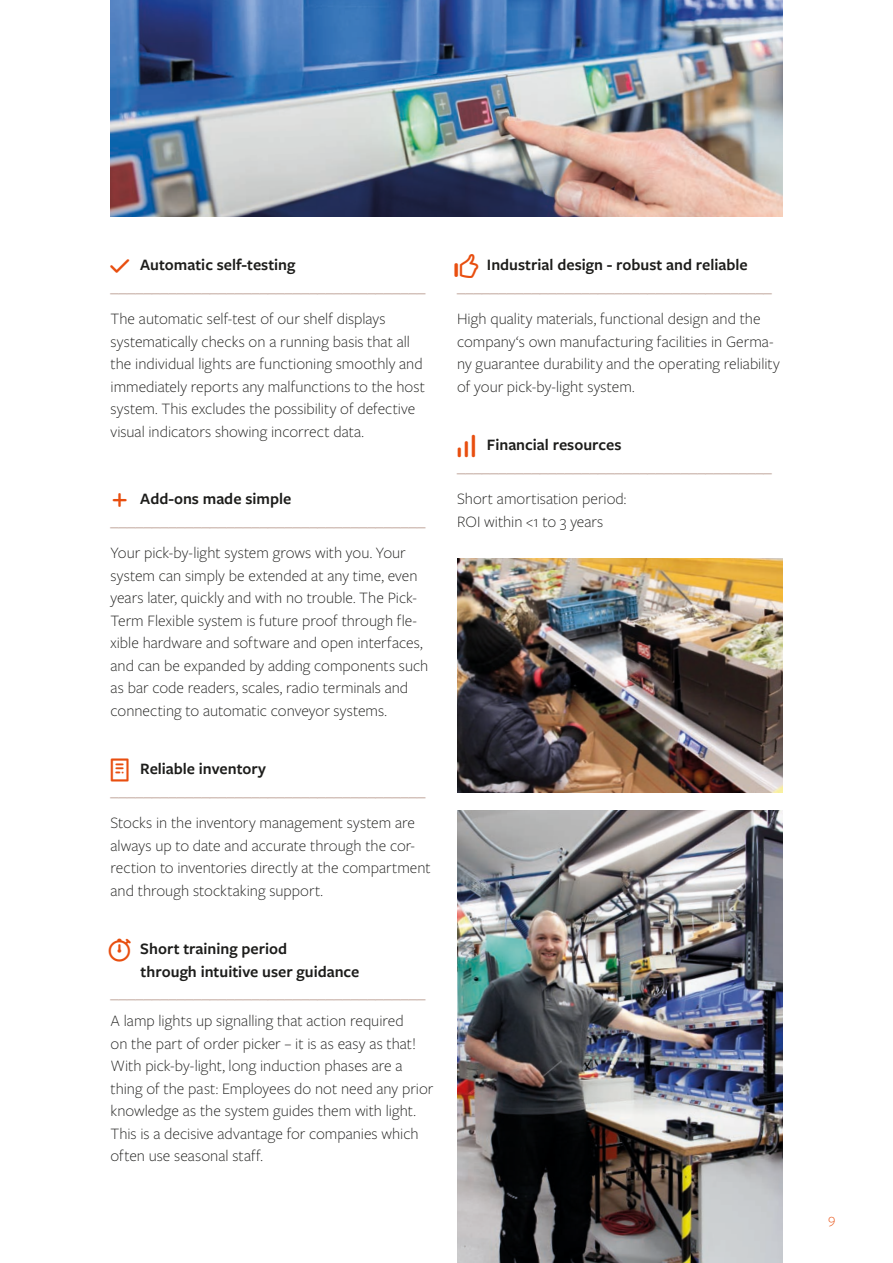
<style>
.page{position:relative;width:893px;height:1263px;background:#fff}
.page>*{position:absolute;margin:0;border:0;box-sizing:border-box;transform-origin:0 0}
.t1{font:300 16.5px/22.5px "Freight Sans Pro";color:#1d1d1b}
.t2{font:600 16.5px "Freight Sans Pro";color:#d4c2bb}
.t3{font:600 16.5px/22.5px "Freight Sans Pro";color:#1d1d1b}
.t4{font:300 15px "Freight Sans Pro";color:#e84e0f}
</style>
<div class="page">
<img style="left:457px;top:810px;width:325px;height:453px">
<img style="left:457px;top:558px;width:325px;height:234px">
<img style="left:111px;top:0;width:671px;height:216px">
<p class="t3" style="left:140px;top:253px;width:157px">Automatic self-testing</p>
<p class="t2" style="left:111px;top:276px;width:316px">______________________________________</p>
<p class="t1" style="left:111px;top:307px;width:316px">The automatic self-test of our shelf displays systematically checks on a running basis that all the individual lights are functioning smoothly and immediately reports any malfunctions to the host system. This excludes the possibility of defective visual indicators showing incorrect data.</p>
<p class="t3" style="left:140px;top:487px;width:152px">Add-ons made simple</p>
<p class="t2" style="left:111px;top:510px;width:316px">______________________________________</p>
<p class="t1" style="left:111px;top:541px;width:319px">Your pick-by-light system grows with you. Your system can simply be extended at any time, even years later, quickly and with no trouble. The Pick-Term Flexible system is future proof through fle&shy;xible hardware and software and open interfaces, and can be expanded by adding components such as bar code readers, scales, radio terminals and connecting to automatic conveyor systems.</p>
<p class="t3" style="left:140px;top:757px;width:127px">Reliable inventory</p>
<p class="t2" style="left:111px;top:780px;width:316px">______________________________________</p>
<p class="t1" style="left:111px;top:811px;width:322px">Stocks in the inventory management system are always up to date and accurate through the cor&shy;rection to inventories directly at the compartment and through stocktaking support.</p>
<p class="t3" style="left:140px;top:937px;width:221px">Short training period<br>through intuitive user guidance</p>
<p class="t2" style="left:111px;top:983px;width:316px">______________________________________</p>
<p class="t1" style="left:111px;top:1009px;width:324px">A lamp lights up signalling that action required<br>on the part of order picker – it is as easy as that!<br>With pick-by-light, long induction phases are a thing of the past: Employees do not need any prior knowledge as the system guides them with light.<br>This is a decisive advantage for companies which often use seasonal staff.</p>
<p class="t3" style="left:487px;top:253px;width:262px">Industrial design - robust and reliable</p>
<p class="t2" style="left:457px;top:276px;width:316px">______________________________________</p>
<p class="t1" style="left:457px;top:307px;width:324px">High quality materials, functional design and the company‘s own manufacturing facilities in Germa&shy;ny guarantee durability and the operating reliability of your pick-by-light system.</p>
<p class="t3" style="left:487px;top:433px;width:136px">Financial resources</p>
<p class="t2" style="left:457px;top:456px;width:316px">______________________________________</p>
<p class="t1" style="left:457px;top:487px;width:171px">Short amortisation period:<br>ROI within &lt;1 to 3 years</p>
<p class="t4" style="left:828px;top:1209px;width:9px">9</p>
</div>
